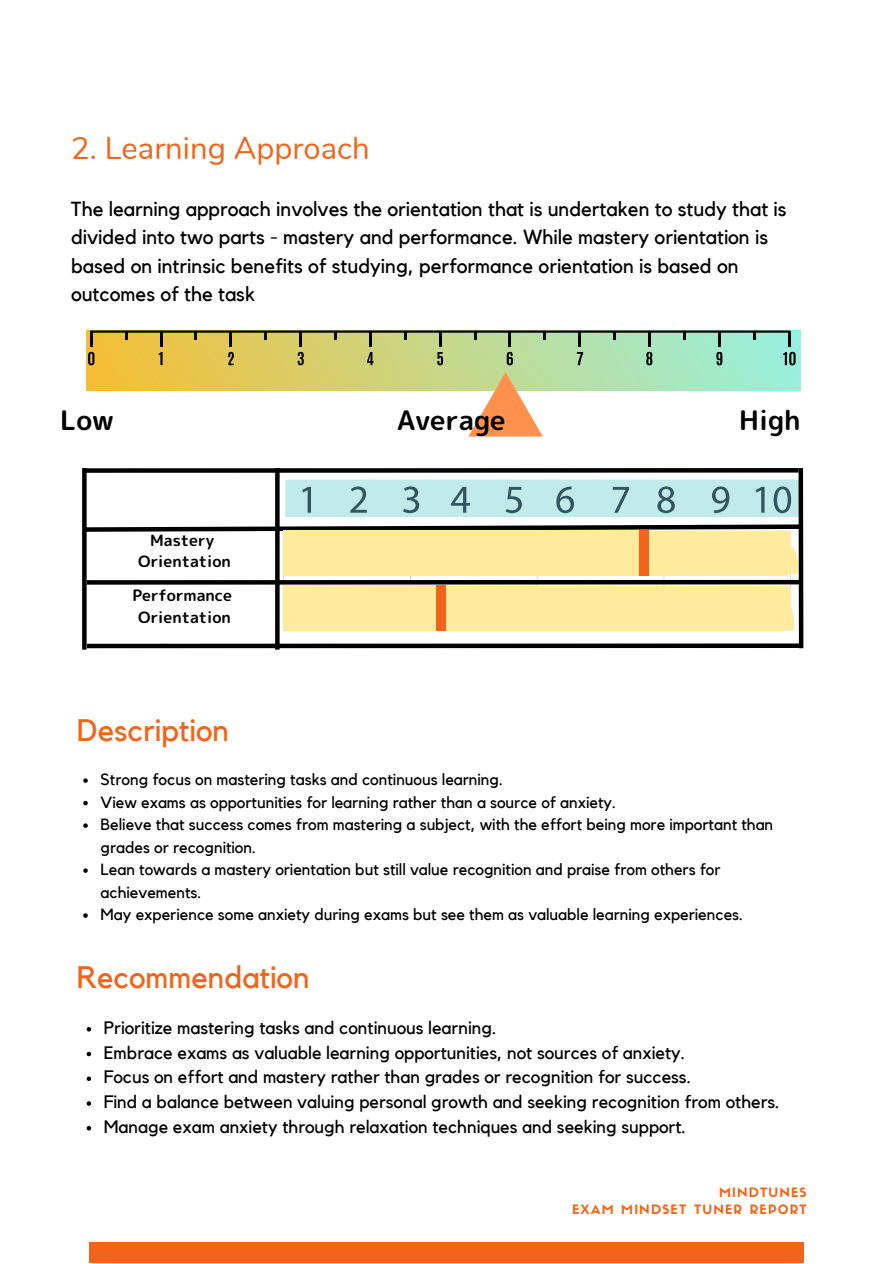
<style>
.page{position:relative;width:893px;height:1264px;background:#fff}
.page>*{position:absolute;margin:0;border:0;box-sizing:border-box;transform-origin:0 0}
.t1{font:31.05px "Kollektif";color:#f26419}
.t2{font:31.05px "Nunito";color:#f26419}
.t3{font:27px "rounded mplus 1 p bold";color:#000}
.t4{font:20.25px/28px "Kollektif";color:#000}
.t5{font:18px "Kollektif";color:#000}
.t6{font:16.2px/22.5px "Kollektif";color:#000}
.t7{font:15.6px "rounded mplus 1 p bold";color:#000}
.t8{font:12.75px "Sifonn Basic";letter-spacing:.09em;color:#f26419}
</style>
<div class="page">
<div style="left:89px;top:1242px;width:714px;height:20px;background:#f26419"></div>
<div style="left:86px;top:330px;width:714px;height:60px;background:linear-gradient(to right,#f7bd31,#98f0dc)"></div>
<svg style="left:468px;top:372px;width:74px;height:64px"></svg>
<svg style="left:88px;top:330px;width:707px;height:35px;background:#afbf7a"></svg>
<svg style="left:83px;top:778px;width:5px;height:5px"></svg>
<svg style="left:83px;top:800px;width:5px;height:5px"></svg>
<svg style="left:83px;top:823px;width:5px;height:4px"></svg>
<svg style="left:83px;top:868px;width:5px;height:4px"></svg>
<svg style="left:83px;top:913px;width:5px;height:4px"></svg>
<div style="left:82px;top:468px;width:5px;height:181px;background:#000"></div>
<div style="left:84px;top:468px;width:714px;height:5px;background:#000"></div>
<div style="left:87px;top:643px;width:714px;height:5px;background:#000"></div>
<svg style="left:275px;top:468px;width:4px;height:181px"></svg>
<svg style="left:285px;top:479px;width:513px;height:37px;background:#b4dcde"></svg>
<svg style="left:87px;top:580px;width:711px;height:4px"></svg>
<div style="left:798px;top:468px;width:5px;height:180px;background:#000"></div>
<svg style="left:87px;top:1027px;width:4px;height:4px"></svg>
<svg style="left:87px;top:1051px;width:4px;height:5px"></svg>
<svg style="left:87px;top:1076px;width:4px;height:4px"></svg>
<svg style="left:87px;top:1101px;width:4px;height:4px"></svg>
<svg style="left:87px;top:1126px;width:4px;height:4px"></svg>
<svg style="left:283px;top:576px;width:508px;height:10px"></svg>
<svg style="left:82px;top:522px;width:722px;height:54px"></svg>
<div style="left:446px;top:586px;width:348px;height:45px;background:#ffea9e"></div>
<div style="left:283px;top:530px;width:366px;height:46px;background:#f26419"></div>
<div style="left:283px;top:586px;width:163px;height:45px;background:#f26419"></div>
<div style="left:283px;top:530px;width:355px;height:46px;background:#ffea9e"></div>
<div style="left:283px;top:586px;width:153px;height:45px;background:#ffea9e"></div>
<p class="t2" style="left:71px;top:128px;width:300px">2. Learning Approach</p>
<p class="t4" style="left:71px;top:196px;width:717px">The learning approach involves the orientation that is undertaken to study that is divided into two parts - mastery and performance. While mastery orientation is based on intrinsic benefits of studying, performance orientation is based on outcomes of the task</p>
<p class="t3" style="left:60px;top:401px;width:55px">Low</p>
<p class="t3" style="left:397px;top:401px;width:110px">Average</p>
<p class="t3" style="left:739px;top:401px;width:63px">High</p>
<p class="t7" style="left:150px;top:529px;width:65px">Mastery</p>
<p class="t7" style="left:138px;top:550px;width:94px">Orientation</p>
<p class="t7" style="left:132px;top:584px;width:101px">Performance</p>
<p class="t7" style="left:138px;top:606px;width:94px">Orientation</p>
<p class="t1" style="left:77px;top:715px;width:154px">Description</p>
<p class="t6" style="left:101px;top:768px;width:404px">Strong focus on mastering tasks and continuous learning.</p>
<p class="t6" style="left:101px;top:791px;width:517px">View exams as opportunities for learning rather than a source of anxiety.</p>
<p class="t6" style="left:101px;top:813px;width:674px">Believe that success comes from mastering a subject, with the effort being more important than grades or recognition.</p>
<p class="t6" style="left:101px;top:858px;width:621px">Lean towards a mastery orientation but still value recognition and praise from others for achievements.</p>
<p class="t6" style="left:101px;top:903px;width:644px">May experience some anxiety during exams but see them as valuable learning experiences.</p>
<p class="t1" style="left:77px;top:962px;width:234px">Recommendation</p>
<p class="t5" style="left:104px;top:1019px;width:394px">Prioritize mastering tasks and continuous learning.</p>
<p class="t5" style="left:104px;top:1043px;width:583px">Embrace exams as valuable learning opportunities, not sources of anxiety.</p>
<p class="t5" style="left:104px;top:1068px;width:588px">Focus on effort and mastery rather than grades or recognition for success.</p>
<p class="t5" style="left:104px;top:1093px;width:677px">Find a balance between valuing personal growth and seeking recognition from others.</p>
<p class="t5" style="left:104px;top:1118px;width:583px">Manage exam anxiety through relaxation techniques and seeking support.</p>
<p class="t8" style="left:719px;top:1187px;width:89px">MINDTUNES</p>
<p class="t8" style="left:572px;top:1204px;width:236px">EXAM MINDSET TUNER REPORT</p>
</div>
